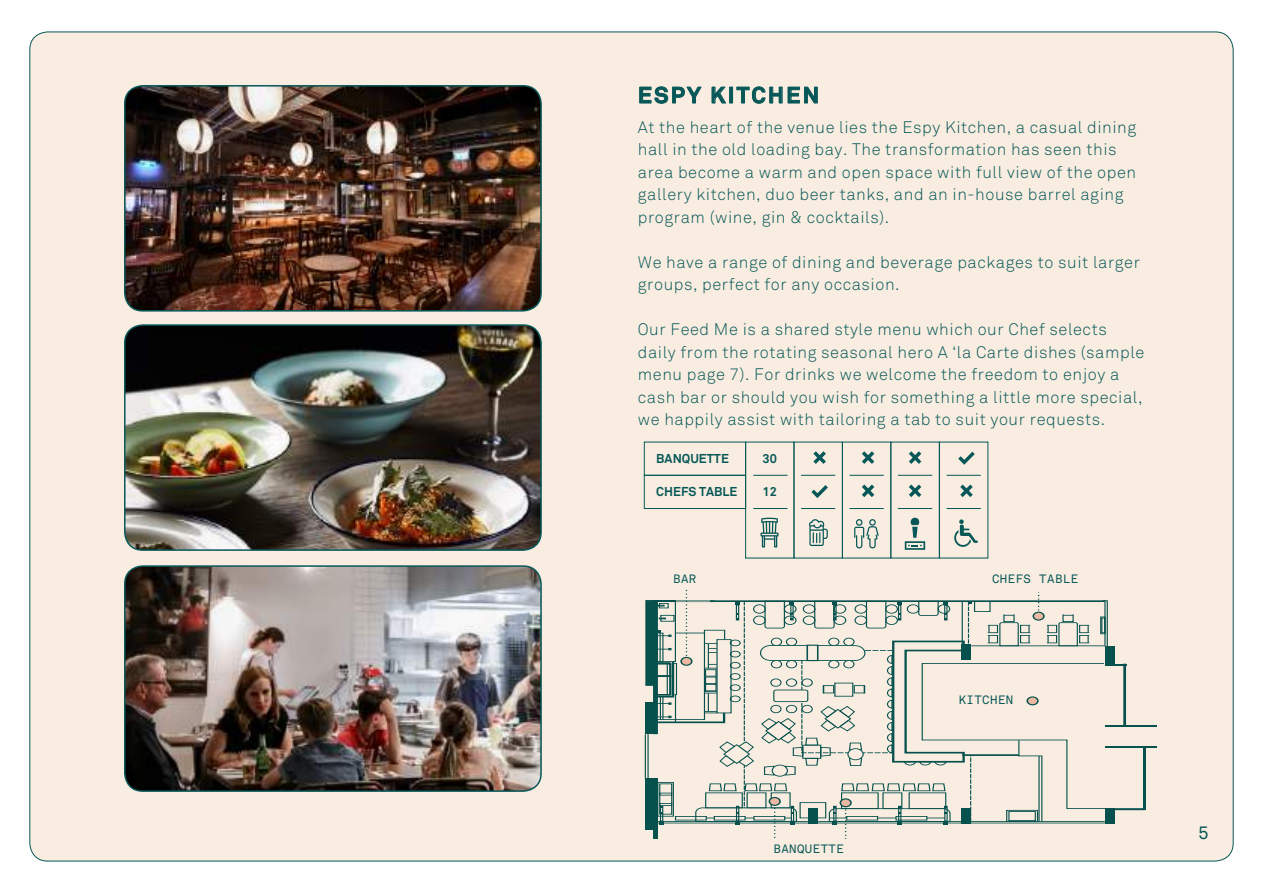
<style>
.page{position:relative;width:1263px;height:893px;background:#fff}
.page>*{position:absolute;margin:0;border:0;box-sizing:border-box;transform-origin:0 0}
.t1{font:700 22.5px "Akkurat";letter-spacing:.1em;color:#075758}
.t2{font:18px "Akkurat Mono";color:#075758}
.t3{font:300 16.5px/22.5px "Akkurat";letter-spacing:.035em;color:#075758}
.t4{font:700 12.75px "Akkurat";color:#075758}
.t5{font:12px "Akkurat Mono";letter-spacing:.035em;color:#075758}
.t6{font:9.15px "Akkurat Std Mono";letter-spacing:.05em;color:#075758;scale:1.36 1}
</style>
<div class="page">
<div style="left:30px;top:32px;width:1203px;height:829px;background:#f8ede0;border-radius:18px"></div>
<div style="left:1105px;top:808px;width:10px;height:16px;background:#06504d"></div>
<div style="left:1105px;top:646px;width:10px;height:20px;background:#06504d"></div>
<hr style="left:1105px;top:664px;width:21px;height:2px;background:#075758">
<hr style="left:1105px;top:724px;width:52px;height:2px;background:#075758">
<hr style="left:1105px;top:746px;width:52px;height:2px;background:#075758">
<hr style="left:1105px;top:808px;width:40px;height:2px;background:#075758">
<hr style="left:1143px;top:747px;width:2px;height:63px;background:#075758">
<hr style="left:1123px;top:664px;width:3px;height:62px;background:#075758">
<svg style="left:645px;top:589px;width:463px;height:250px"></svg>
<svg style="left:840px;top:799px;width:11px;height:8px"></svg>
<div style="left:840px;top:798px;width:12px;height:9px;border:1px solid #075758;border-radius:50%"></div>
<img style="left:125px;top:86px;width:416px;height:225px">
<div style="left:124px;top:85px;width:418px;height:227px;border:2px solid #075758;border-radius:18px"></div>
<img style="left:125px;top:325px;width:416px;height:225px">
<div style="left:124px;top:324px;width:418px;height:227px;border:2px solid #075758;border-radius:18px"></div>
<svg style="left:639px;top:86px;width:63px;height:18px"></svg>
<svg style="left:712px;top:87px;width:14px;height:17px"></svg>
<div style="left:729px;top:87px;width:4px;height:16px;border:1px solid #075758"></div>
<svg style="left:736px;top:86px;width:82px;height:18px"></svg>
<div style="left:794px;top:442px;width:49px;height:116px;border:1px solid #075758"></div>
<div style="left:842px;top:442px;width:49px;height:116px;border:1px solid #075758"></div>
<div style="left:890px;top:442px;width:50px;height:116px;border:1px solid #075758"></div>
<div style="left:939px;top:442px;width:49px;height:116px;border:1px solid #075758"></div>
<hr style="left:753px;top:475px;width:34px;height:1px;background:#075758">
<hr style="left:801px;top:475px;width:34px;height:1px;background:#075758">
<hr style="left:849px;top:475px;width:35px;height:1px;background:#075758">
<hr style="left:898px;top:475px;width:34px;height:1px;background:#075758">
<hr style="left:947px;top:475px;width:34px;height:1px;background:#075758">
<hr style="left:753px;top:508px;width:34px;height:1px;background:#075758">
<hr style="left:801px;top:508px;width:34px;height:1px;background:#075758">
<hr style="left:849px;top:508px;width:35px;height:1px;background:#075758">
<hr style="left:898px;top:508px;width:34px;height:1px;background:#075758">
<hr style="left:947px;top:508px;width:34px;height:1px;background:#075758">
<div style="left:644px;top:475px;width:102px;height:34px;border:1px solid #075758"></div>
<div style="left:644px;top:442px;width:102px;height:34px;border:1px solid #075758"></div>
<svg style="left:862px;top:484px;width:13px;height:13px"></svg>
<svg style="left:909px;top:484px;width:13px;height:13px"></svg>
<svg style="left:811px;top:485px;width:17px;height:13px"></svg>
<svg style="left:813px;top:451px;width:13px;height:13px"></svg>
<svg style="left:862px;top:451px;width:13px;height:13px"></svg>
<svg style="left:909px;top:451px;width:13px;height:13px"></svg>
<svg style="left:854px;top:519px;width:25px;height:29px"></svg>
<svg style="left:760px;top:518px;width:18px;height:29px"></svg>
<svg style="left:905px;top:517px;width:20px;height:33px"></svg>
<svg style="left:809px;top:519px;width:19px;height:27px"></svg>
<svg style="left:954px;top:519px;width:24px;height:28px"></svg>
<svg style="left:960px;top:484px;width:13px;height:13px"></svg>
<svg style="left:958px;top:451px;width:17px;height:14px"></svg>
<div style="left:992px;top:565px;width:87px;height:27px;background:#f8ede0"></div>
<img style="left:125px;top:566px;width:416px;height:225px">
<div style="left:124px;top:565px;width:418px;height:227px;border:2px solid #075758;border-radius:18px"></div>
<div style="left:959px;top:685px;width:57px;height:28px;background:#f8ede0"></div>
<h1 class="t1" style="left:638px;top:81px;width:183px">ESPY KITCHEN</h1>
<p class="t3" style="left:638px;top:116px;width:500px">At the heart of the venue lies the Espy Kitchen, a casual dining hall in the old loading bay. The transformation has seen this area become a warm and open space with full view of the open gallery kitchen, duo beer tanks, and an in-house barrel aging program (wine, gin &amp; cocktails).</p>
<p class="t3" style="left:638px;top:251px;width:504px">We have a range of dining and beverage packages to suit larger groups, perfect for any occasion.</p>
<p class="t3" style="left:638px;top:319px;width:508px">Our Feed Me is a shared style menu which our Chef selects daily from the rotating seasonal hero A ‘la Carte dishes (sample menu page 7). For drinks we welcome the freedom to enjoy a cash bar or should you wish for something a little more special, we happily assist with tailoring a tab to suit your requests.</p>
<p class="t4" style="left:656px;top:450px;width:74px">BANQUETTE</p>
<p class="t4" style="left:656px;top:483px;width:83px">CHEFS TABLE</p>
<p class="t4" style="left:763px;top:450px;width:16px">30</p>
<p class="t4" style="left:763px;top:483px;width:16px">12</p>
<p class="t5" style="left:673px;top:572px;width:25px">BAR</p>
<p class="t5" style="left:992px;top:572px;width:88px">CHEFS TABLE</p>
<p class="t5" style="left:773px;top:842px;width:72px">BANQUETTE</p>
<p class="t6" style="left:775px;top:844px;width:53px">BANQUETTE</p>
<p class="t5" style="left:959px;top:692px;width:56px">KITCHEN</p>
<p class="t6" style="left:966px;top:695px;width:38px">KITCHEN</p>
<p class="t2" style="left:1198px;top:822px;width:13px">5</p>
</div>
